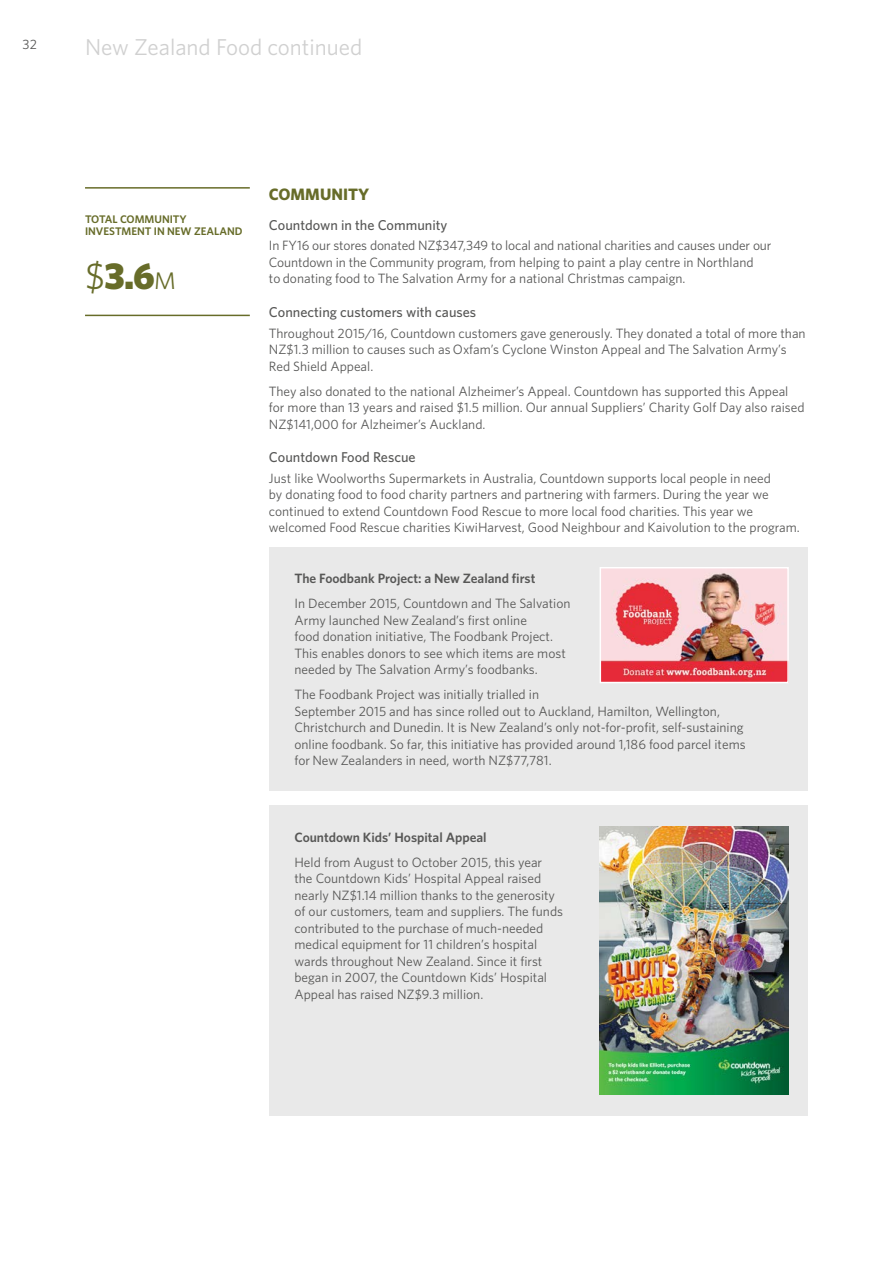
<style>
.page{position:relative;width:893px;height:1263px;background:#fff}
.page>*{position:absolute;margin:0;border:0;box-sizing:border-box;transform-origin:0 0}
.t1{font:900 37.5px "Whitney";color:#676c29}
.t2{font:22.95px "Whitney";color:#d0d0d0}
.t3{font:700 16.5px "Whitney";color:#676c29}
.t4{font:500 14.25px "Whitney";color:#575756}
.t5{font:13.5px/16.5px "Whitney";color:#575756}
.t6{font:600 13.5px "Whitney";color:#575756}
.t7{font:600 10.95px/12.1px "Whitney";color:#676c29}
.s1{font-weight:400}
.s2{font-weight:400;font-size:24px}
</style>
<div class="page">
<div style="left:269px;top:547px;width:539px;height:244px;background:#e9e9e9"></div>
<div style="left:269px;top:805px;width:539px;height:310px;background:#e9e9e9"></div>
<hr style="left:85px;top:315px;width:165px;height:1px;background:#676c29">
<hr style="left:85px;top:187px;width:165px;height:2px;background:#676c29">
<img style="left:603px;top:570px;width:183px;height:110px">
<div style="left:600px;top:567px;width:189px;height:116px;border:2px solid #fff"></div>
<img style="left:600px;top:827px;width:189px;height:267px">
<p class="t5" style="left:23px;top:36px;width:16px">32</p>
<h2 class="t2" style="left:85px;top:31px;width:279px">New Zealand Food continued</h2>
<p class="t7" style="left:85px;top:213px;width:159px">TOTAL COMMUNITY<br>INVESTMENT IN NEW ZEALAND</p>
<h1 class="t1" style="left:85px;top:250px;width:92px"><span class="s1">$</span>3.6<span class="s2">M</span></h1>
<p class="t3" style="left:269px;top:183px;width:102px">COMMUNITY</p>
<p class="t4" style="left:269px;top:215px;width:180px">Countdown in the Community</p>
<p class="t5" style="left:269px;top:237px;width:504px">In FY16 our stores donated NZ$347,349 to local and national charities and causes under our<br>Countdown in the Community program, from helping to paint a play centre in Northland<br>to donating food to The Salvation Army for a national Christmas campaign.</p>
<p class="t4" style="left:269px;top:302px;width:209px">Connecting customers with causes</p>
<p class="t5" style="left:269px;top:324px;width:538px">Throughout 2015/16, Countdown customers gave generously. They donated a total of more than<br>NZ$1.3 million to causes such as Oxfam’s Cyclone Winston Appeal and The Salvation Army’s<br>Red Shield Appeal.</p>
<p class="t5" style="left:269px;top:382px;width:537px">They also donated to the national Alzheimer’s Appeal. Countdown has supported this Appeal for more than 13 years and raised $1.5 million. Our annual Suppliers’ Charity Golf Day also raised<br>NZ$141,000 for Alzheimer’s Auckland.</p>
<p class="t4" style="left:269px;top:448px;width:148px">Countdown Food Rescue</p>
<p class="t5" style="left:269px;top:470px;width:532px">Just like Woolworths Supermarkets in Australia, Countdown supports local people in need<br>by donating food to food charity partners and partnering with farmers. During the year we continued to extend Countdown Food Rescue to more local food charities. This year we welcomed Food Rescue charities KiwiHarvest, Good Neighbour and Kaivolution to the program.</p>
<p class="t6" style="left:294px;top:569px;width:242px">The Foodbank Project: a New Zealand first</p>
<p class="t5" style="left:294px;top:595px;width:278px">In December 2015, Countdown and The Salvation Army launched New Zealand’s first online<br>food donation initiative, The Foodbank Project.<br>This enables donors to see which items are most needed by The Salvation Army’s foodbanks.</p>
<p class="t5" style="left:294px;top:686px;width:453px">The Foodbank Project was initially trialled in<br>September 2015 and has since rolled out to Auckland, Hamilton, Wellington, Christchurch and Dunedin. It is New Zealand’s only not-for-profit, self-sustaining online foodbank. So far, this initiative has provided around 1,186 food parcel items for New Zealanders in need, worth NZ$77,781.</p>
<p class="t6" style="left:294px;top:828px;width:194px">Countdown Kids’ Hospital Appeal</p>
<p class="t5" style="left:294px;top:853px;width:270px">Held from August to October 2015, this year the Countdown Kids’ Hospital Appeal raised nearly NZ$1.14 million thanks to the generosity of our customers, team and suppliers. The funds contributed to the purchase of much-needed medical equipment for 11 children’s hospital wards throughout New Zealand. Since it first began in 2007, the Countdown Kids’ Hospital Appeal has raised NZ$9.3 million.</p>
</div>
